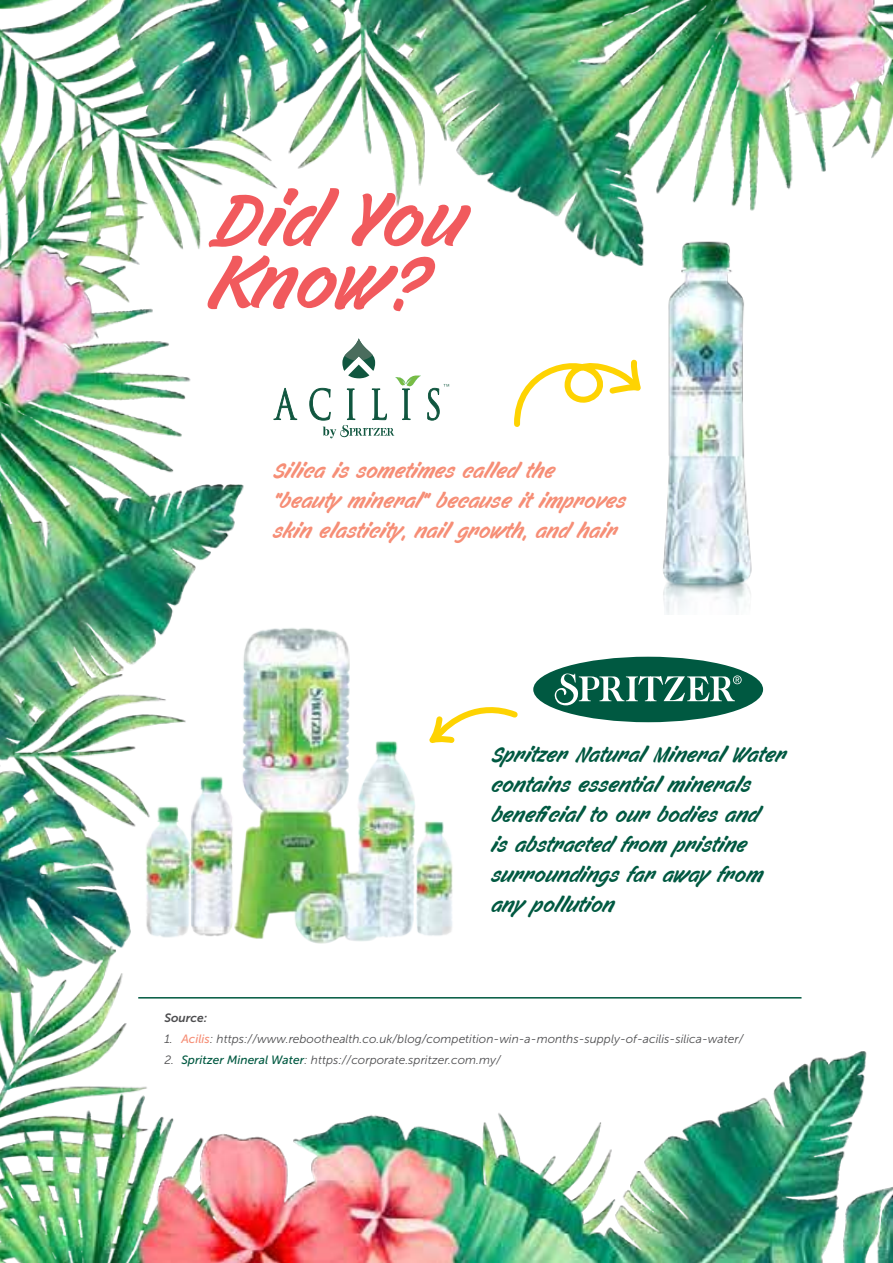
<style>
.page{position:relative;width:893px;height:1263px;background:#fff}
.page>*{position:absolute;margin:0;border:0;box-sizing:border-box;transform-origin:0 0}
.t1{font:91.05px "Filbert Color Personal Use";color:#f15a5d}
.t2{font:25.5px/30px "Filbert Color Personal Use";color:#005941}
.t3{font:25.5px/30px "Filbert Color Personal Use";color:#f68e76}
.t4{font:italic 12px "Museo Sans 300";color:#4d4d4f}
.t5{font:italic 12px "Museo Sans 700";color:#4d4d4f}
.s1{font-family:"Museo Sans 500";color:#f68e76}
.s2{font-family:"Museo Sans 500";color:#005941}
</style>
<div class="page">
<img style="left:0;top:0;width:893px;height:1263px">
<div style="left:533px;top:657px;width:230px;height:65px;background:#005941;border-radius:50%"></div>
<svg style="left:554px;top:673px;width:188px;height:32px"></svg>
<img style="left:127px;top:609px;width:344px;height:347px">
<svg style="left:426px;top:701px;width:96px;height:47px"></svg>
<img style="left:636px;top:219px;width:147px;height:396px">
<svg style="left:511px;top:356px;width:133px;height:74px"></svg>
<svg style="left:273px;top:388px;width:24px;height:32px"></svg>
<svg style="left:309px;top:338px;width:112px;height:100px"></svg>
<svg style="left:427px;top:384px;width:22px;height:37px"></svg>
<hr style="left:138px;top:997px;width:663px;height:1px;background:#005941">
<h1 class="t1" style="left:208px;top:168px;width:260px">Did You</h1>
<h1 class="t1" style="left:208px;top:230px;width:215px">Know?</h1>
<h2 class="t3" style="left:273px;top:456px;width:354px">Silica is sometimes called the “beauty mineral” because it improves skin elasticity, nail growth, and hair</h2>
<h2 class="t2" style="left:492px;top:740px;width:296px">Spritzer Natural Mineral Water contains essential minerals beneficial to our bodies and<br>is abstracted from pristine surroundings far away from any pollution</h2>
<p class="t5" style="left:164px;top:1011px;width:44px">Source:</p>
<p class="t4" style="left:164px;top:1032px;width:580px">1. <span class="s1">Acilis</span>: https://www.reboothealth.co.uk/blog/competition-win-a-months-supply-of-acilis-silica-water/</p>
<p class="t4" style="left:164px;top:1053px;width:338px">2. <span class="s2">Spritzer Mineral Water</span>: https://corporate.spritzer.com.my/</p>
</div>
